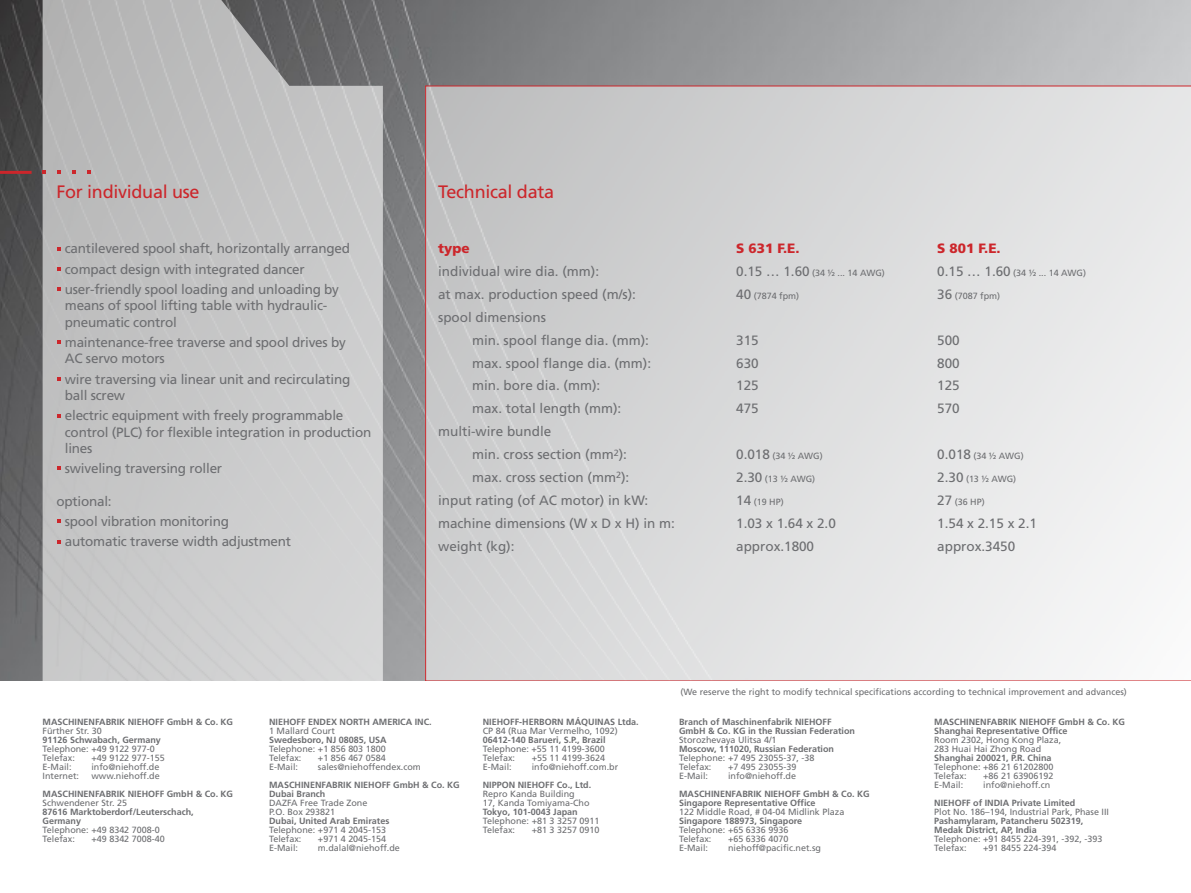
<style>
.page{position:relative;width:1191px;height:893px;background:#fff}
.page>*{position:absolute;margin:0;border:0;box-sizing:border-box;transform-origin:0 0}
.t1{font:18px "Frutiger";letter-spacing:-.015em;color:#cc262b}
.t2{font:13.5px/22.8px "Frutiger";letter-spacing:-.015em;color:#6d6e71}
.t3{font:900 13.5px "Frutiger";color:#cc262b}
.t4{font:9px/9px "Frutiger";color:#6d6e71}
.t5{font:700 9px/9px "Frutiger";color:#6d6e71}
.s1{font-size:13.5px}
</style>
<div class="page">
<img style="left:0;top:0;width:1191px;height:681px">
<img style="left:43px;top:0;width:340px;height:681px">
<svg style="left:425px;top:86px;width:766px;height:595px;background:#dbdbdc"></svg>
<hr style="left:0;top:171px;width:32px;height:3px;background:#cc262b">
<h1 class="t1" style="left:56px;top:185px;width:145px">For individual use</h1>
<h2 class="t2" style="left:65px;top:239px;width:287px;line-height:20.4px">cantilevered spool shaft, horizontally arranged compact design with integrated dancer user-friendly spool loading and unloading by</h2>
<h2 class="t2" style="left:65px;top:299px;width:264px;line-height:16.2px">means of spool lifting table with hydraulic&shy;pneumatic control</h2>
<h2 class="t2" style="left:65px;top:335px;width:283px;line-height:16.2px">maintenance-free traverse and spool drives by<br>AC servo motors</h2>
<h2 class="t2" style="left:65px;top:372px;width:287px;line-height:16.2px">wire traversing via linear unit and recirculating ball screw</h2>
<h2 class="t2" style="left:65px;top:409px;width:308px;line-height:16.2px">electric equipment with freely programmable control (PLC) for flexible integration in production lines</h2>
<h2 class="t2" style="left:65px;top:458px;width:159px">swiveling traversing roller</h2>
<h2 class="t2" style="left:65px;top:492px;width:228px;line-height:20.4px;text-indent:-9px">optional:<br>spool vibration monitoring automatic traverse width adjustment</h2>
<h1 class="t1" style="left:438px;top:185px;width:118px">Technical data</h1>
<h2 class="t3" style="left:438px;top:243px;width:33px">type</h2>
<h2 class="t2" style="left:438px;top:261px;width:199px">individual wire dia. (mm):<br>at max. production speed (m/s): spool dimensions</h2>
<h2 class="t2" style="left:472px;top:330px;width:178px">min. spool flange dia. (mm):</h2>
<h2 class="t2" style="left:472px;top:353px;width:181px">max. spool flange dia. (mm):</h2>
<h2 class="t2" style="left:472px;top:375px;width:130px">min. bore dia. (mm):</h2>
<h2 class="t2" style="left:472px;top:398px;width:151px">max. total length (mm):</h2>
<h2 class="t2" style="left:438px;top:421px;width:115px">multi-wire bundle</h2>
<h2 class="t2" style="left:472px;top:444px;width:156px">min. cross section (mm<sup>2</sup>):</h2>
<h2 class="t2" style="left:472px;top:467px;width:159px">max. cross section (mm<sup>2</sup>):</h2>
<h2 class="t2" style="left:438px;top:490px;width:211px">input rating (of AC motor) in kW:</h2>
<h2 class="t2" style="left:438px;top:513px;width:238px">machine dimensions (W x D x H) in m:</h2>
<h2 class="t2" style="left:438px;top:536px;width:78px">weight (kg):</h2>
<h2 class="t3" style="left:736px;top:243px;width:65px">S 631 F.E.</h2>
<p class="t4" style="left:736px;top:269px;width:150px"><span class="s1">0.15 … 1.60</span> (34 ½ ... 14 AWG)</p>
<p class="t4" style="left:736px;top:292px;width:64px"><span class="s1">40</span> (7874 fpm)</p>
<h2 class="t2" style="left:736px;top:330px;width:24px;text-align:justify">315<br>630<br>125<br>475</h2>
<p class="t4" style="left:736px;top:452px;width:88px"><span class="s1">0.018</span> (34 ½ AWG)</p>
<p class="t4" style="left:736px;top:475px;width:81px"><span class="s1">2.30</span> (13 ½ AWG)</p>
<p class="t4" style="left:736px;top:498px;width:49px"><span class="s1">14</span> (19 HP)</p>
<h2 class="t2" style="left:736px;top:513px;width:101px">1.03 x 1.64 x 2.0 approx.1800</h2>
<h2 class="t3" style="left:937px;top:243px;width:65px">S 801 F.E.</h2>
<p class="t4" style="left:937px;top:269px;width:150px"><span class="s1">0.15 … 1.60</span> (34 ½ ... 14 AWG)</p>
<p class="t4" style="left:937px;top:292px;width:64px"><span class="s1">36</span> (7087 fpm)</p>
<h2 class="t2" style="left:937px;top:330px;width:24px;text-align:justify">500<br>800<br>125<br>570</h2>
<p class="t4" style="left:937px;top:452px;width:88px"><span class="s1">0.018</span> (34 ½ AWG)</p>
<p class="t4" style="left:937px;top:475px;width:81px"><span class="s1">2.30</span> (13 ½ AWG)</p>
<p class="t4" style="left:937px;top:498px;width:49px"><span class="s1">27</span> (36 HP)</p>
<h2 class="t2" style="left:937px;top:513px;width:101px">1.54 x 2.15 x 2.1 approx.3450</h2>
<p class="t4" style="left:680px;top:688px;width:448px">(We reserve the right to modify technical specifications according to technical improvement and advances)</p>
<p class="t5" style="left:43px;top:718px;width:192px">MASCHINENFABRIK NIEHOFF GmbH &amp; Co. KG</p>
<p class="t4" style="left:43px;top:727px;width:61px">Fürther Str. 30</p>
<p class="t5" style="left:43px;top:736px;width:120px">91126 Schwabach, Germany</p>
<p class="t4" style="left:43px;top:745px;width:114px">Telephone: +49 9122 977-0<br>Telefax:</p>
<p class="t4" style="left:91px;top:754px;width:75px">+49 9122 977-155</p>
<p class="t5" style="left:269px;top:718px;width:164px">NIEHOFF ENDEX NORTH AMERICA INC.</p>
<p class="t4" style="left:269px;top:727px;width:67px">1 Mallard Court</p>
<p class="t5" style="left:269px;top:736px;width:119px">Swedesboro, NJ 08085, USA</p>
<p class="t4" style="left:269px;top:745px;width:118px">Telephone: +1 856 803 1800<br>Telefax:</p>
<p class="t4" style="left:318px;top:754px;width:69px">+1 856 467 0584</p>
<p class="t5" style="left:483px;top:718px;width:157px">NIEHOFF-HERBORN MÁQUINAS Ltda.</p>
<p class="t4" style="left:483px;top:727px;width:137px">CP 84 (Rua Mar Vermelho, 1092)</p>
<p class="t5" style="left:483px;top:736px;width:124px">06412-140 Barueri, S.P., Brazil</p>
<p class="t4" style="left:483px;top:745px;width:124px">Telephone: +55 11 4199-3600<br>Telefax:</p>
<p class="t4" style="left:531px;top:754px;width:75px">+55 11 4199-3624</p>
<p class="t4" style="left:43px;top:763px;width:30px">E-Mail:</p>
<p class="t4" style="left:91px;top:763px;width:69px">info@niehoff.de</p>
<p class="t4" style="left:43px;top:772px;width:38px">Internet:</p>
<p class="t4" style="left:91px;top:772px;width:70px">www.niehoff.de</p>
<p class="t5" style="left:43px;top:790px;width:192px">MASCHINENFABRIK NIEHOFF GmbH &amp; Co. KG</p>
<p class="t4" style="left:43px;top:799px;width:86px">Schwendener Str. 25</p>
<p class="t5" style="left:43px;top:808px;width:153px">87616 Marktoberdorf/Leuterschach,<br>Germany</p>
<p class="t4" style="left:43px;top:826px;width:119px">Telephone: +49 8342 7008-0<br>Telefax:</p>
<p class="t4" style="left:91px;top:835px;width:75px">+49 8342 7008-40</p>
<p class="t4" style="left:269px;top:763px;width:30px">E-Mail:</p>
<p class="t4" style="left:318px;top:763px;width:104px">sales@niehoffendex.com</p>
<p class="t5" style="left:269px;top:781px;width:192px">MASCHINENFABRIK NIEHOFF GmbH &amp; Co. KG<br>Dubai Branch</p>
<p class="t4" style="left:269px;top:799px;width:100px">DAZFA Free Trade Zone<br>P.O. Box 293821</p>
<p class="t5" style="left:269px;top:817px;width:122px">Dubai, United Arab Emirates</p>
<p class="t4" style="left:269px;top:826px;width:119px">Telephone: +971 4 2045-153<br>Telefax:</p>
<p class="t4" style="left:318px;top:835px;width:70px">+971 4 2045-154</p>
<p class="t4" style="left:483px;top:763px;width:30px">E-Mail:</p>
<p class="t4" style="left:531px;top:763px;width:88px">info@niehoff.com.br</p>
<p class="t5" style="left:483px;top:781px;width:110px">NIPPON NIEHOFF Co., Ltd.</p>
<p class="t4" style="left:483px;top:790px;width:108px">Repro Kanda Building<br>17, Kanda Tomiyama-Cho</p>
<p class="t5" style="left:483px;top:808px;width:96px">Tokyo, 101-0043 Japan</p>
<p class="t4" style="left:483px;top:817px;width:118px">Telephone: +81 3 3257 0911<br>Telefax:</p>
<p class="t4" style="left:531px;top:826px;width:69px">+81 3 3257 0910</p>
<p class="t5" style="left:679px;top:718px;width:177px">Branch of Maschinenfabrik NIEHOFF<br>GmbH &amp; Co. KG in the Russian Federation</p>
<p class="t4" style="left:679px;top:736px;width:99px">Storozhevaya Ulitsa 4/1</p>
<p class="t5" style="left:679px;top:745px;width:156px">Moscow, 111020, Russian Federation</p>
<p class="t4" style="left:679px;top:754px;width:137px">Telephone: +7 495 23055-37, -38<br>Telefax:</p>
<p class="t4" style="left:728px;top:763px;width:70px">+7 495 23055-39</p>
<p class="t4" style="left:679px;top:772px;width:30px">E-Mail:</p>
<p class="t4" style="left:728px;top:772px;width:69px">info@niehoff.de</p>
<p class="t5" style="left:679px;top:790px;width:192px">MASCHINENFABRIK NIEHOFF GmbH &amp; Co. KG<br>Singapore Representative Office</p>
<p class="t4" style="left:679px;top:808px;width:167px">122 Middle Road, # 04-04 Midlink Plaza</p>
<p class="t5" style="left:679px;top:817px;width:125px">Singapore 188973, Singapore</p>
<p class="t4" style="left:679px;top:826px;width:111px">Telephone: +65 6336 9936<br>Telefax:</p>
<p class="t4" style="left:728px;top:835px;width:62px">+65 6336 4070</p>
<p class="t4" style="left:269px;top:844px;width:30px">E-Mail:</p>
<p class="t4" style="left:318px;top:844px;width:83px">m.dalal@niehoff.de</p>
<p class="t4" style="left:679px;top:844px;width:30px">E-Mail:</p>
<p class="t4" style="left:728px;top:844px;width:94px">niehoff@pacific.net.sg</p>
<p class="t5" style="left:934px;top:718px;width:192px">MASCHINENFABRIK NIEHOFF GmbH &amp; Co. KG<br>Shanghai Representative Office</p>
<p class="t4" style="left:934px;top:736px;width:128px">Room 2302, Hong Kong Plaza,<br>283 Huai Hai Zhong Road</p>
<p class="t5" style="left:934px;top:754px;width:119px">Shanghai 200021, P.R. China</p>
<p class="t4" style="left:934px;top:763px;width:121px">Telephone: +86 21 61202800<br>Telefax:</p>
<p class="t4" style="left:983px;top:772px;width:72px">+86 21 63906192</p>
<p class="t4" style="left:934px;top:781px;width:30px">E-Mail:</p>
<p class="t4" style="left:983px;top:781px;width:68px">info@niehoff.cn</p>
<p class="t5" style="left:934px;top:799px;width:142px">NIEHOFF of INDIA Private Limited</p>
<p class="t4" style="left:934px;top:808px;width:176px">Plot No. 186–194, Industrial Park, Phase III</p>
<p class="t5" style="left:934px;top:817px;width:150px">Pashamylaram, Patancheru 502319,<br>Medak District, AP, India</p>
<p class="t4" style="left:934px;top:835px;width:170px">Telephone: +91 8455 224-391, -392, -393<br>Telefax:</p>
<p class="t4" style="left:983px;top:844px;width:75px">+91 8455 224-394</p>
</div>
